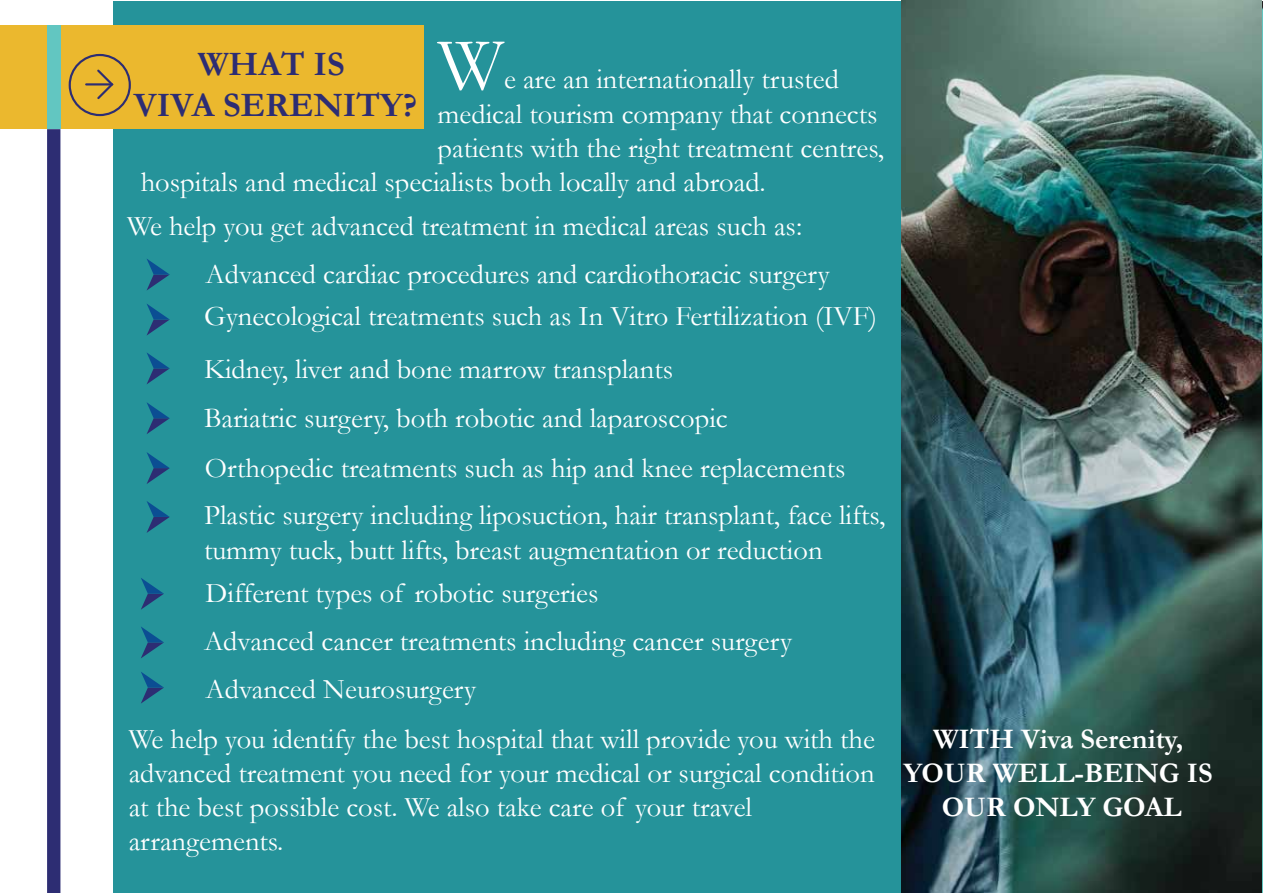
<style>
.page{position:relative;width:1263px;height:893px;background:#fff}
.page>*{position:absolute;margin:0;border:0;box-sizing:border-box;transform-origin:0 0}
.t1{font:700 34.5px/41.4px "Garamond";color:#2d2d73}
.t2{font:28.5px/34.2px "Garamond";color:#fff}
.t3{font:700 28.5px/34.2px "Garamond";color:#fff;text-align:center}
</style>
<div class="page">
<div style="left:113px;top:1px;width:790px;height:892px;background:#25939a"></div>
<div style="left:0;top:26px;width:423px;height:103px;background:#ebb82e"></div>
<svg style="left:69px;top:54px;width:62px;height:62px"></svg>
<hr style="left:85px;top:83px;width:28px;height:2px;background:#2d2d73">
<svg style="left:47px;top:129px;width:13px;height:764px;background:#2e2e73"></svg>
<div style="left:47px;top:26px;width:13px;height:103px;background:#62c6c1"></div>
<svg style="left:147px;top:259px;width:23px;height:31px"></svg>
<svg style="left:147px;top:304px;width:23px;height:31px"></svg>
<svg style="left:147px;top:353px;width:23px;height:31px"></svg>
<svg style="left:147px;top:402px;width:23px;height:32px"></svg>
<svg style="left:147px;top:452px;width:23px;height:32px"></svg>
<svg style="left:147px;top:501px;width:23px;height:32px"></svg>
<svg style="left:141px;top:578px;width:23px;height:32px"></svg>
<svg style="left:141px;top:627px;width:23px;height:31px"></svg>
<svg style="left:141px;top:672px;width:23px;height:32px"></svg>
<img style="left:902px;top:1px;width:359px;height:891px">
<p class="t1" style="left:134px;top:43px;width:372px;text-indent:64px">WHAT IS<br>VIVA SERENITY? <sup>W</sup></p>
<p class="t2" style="left:504px;top:62px;width:336px">e are an internationally trusted</p>
<p class="t2" style="left:438px;top:96px;width:441px">medical tourism company that connects</p>
<p class="t2" style="left:438px;top:130px;width:448px">patients with the right treatment centres,</p>
<p class="t2" style="left:141px;top:164px;width:627px">hospitals and medical specialists both locally and abroad.</p>
<p class="t2" style="left:127px;top:208px;width:677px">We help you get advanced treatment in medical areas such as:</p>
<p class="t2" style="left:206px;top:256px;width:626px">Advanced cardiac procedures and cardiothoracic surgery</p>
<p class="t2" style="left:204px;top:298px;width:675px">Gynecological treatments such as In Vitro Fertilization (IVF)</p>
<p class="t2" style="left:204px;top:344px;width:525px;line-height:49.2px">Kidney, liver and bone marrow transplants<br>Bariatric surgery, both robotic and laparoscopic</p>
<p class="t2" style="left:205px;top:450px;width:642px">Orthopedic treatments such as hip and knee replacements</p>
<p class="t2" style="left:204px;top:497px;width:683px">Plastic surgery including liposuction, hair transplant, face lifts, tummy tuck, butt lifts, breast augmentation or reduction</p>
<p class="t2" style="left:204px;top:569px;width:589px;line-height:48px">Different types of robotic surgeries<br>Advanced cancer treatments including cancer surgery</p>
<p class="t2" style="left:206px;top:671px;width:272px">Advanced Neurosurgery</p>
<p class="t2" style="left:129px;top:721px;width:748px">We help you identify the best hospital that will provide you with the advanced treatment you need for your medical or surgical condition at the best possible cost. We also take care of your travel arrangements.</p>
<p class="t3" style="left:903px;top:722px;width:311px">WITH Viva Serenity,<br>YOUR WELL-BEING IS<br>OUR ONLY GOAL</p>
</div>
